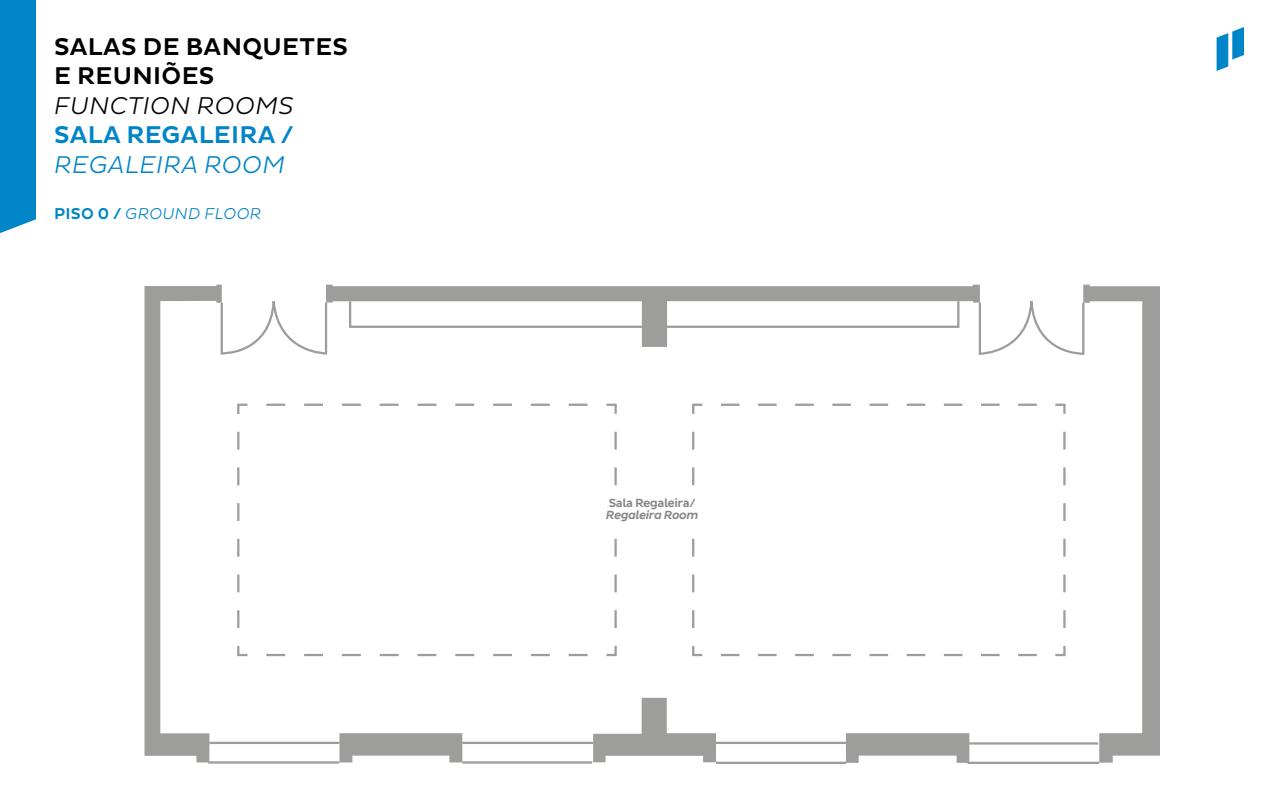
<style>
.page{position:relative;width:1280px;height:800px;background:#fff}
.page>*{position:absolute;margin:0;border:0;box-sizing:border-box;transform-origin:0 0}
.t1{font:500 24.7px/29.6px "Pluto Sans";letter-spacing:.015em;color:#000}
.t2{font:500 24.7px "Pluto Sans";letter-spacing:.015em;color:#0085c8}
.t3{font:italic 300 24.7px "Pluto Sans";letter-spacing:.015em;color:#000}
.t4{font:italic 300 24.7px "Pluto Sans";letter-spacing:.015em;color:#0085c8}
.t5{font:italic 300 16px "Pluto Sans";letter-spacing:.015em;color:#0085c8}
.t6{font:500 12px "Pluto Sans";letter-spacing:-.04em;color:#878787}
.t7{font:italic 500 12px "Pluto Sans";letter-spacing:-.04em;color:#878787}
.s1{font-weight:500;font-style:normal}
</style>
<div class="page">
<div style="left:0;top:0;width:36px;height:233px;background:#0085c8"></div>
<svg style="left:1217px;top:27px;width:27px;height:44px"></svg>
<svg style="left:145px;top:285px;width:77px;height:477px"></svg>
<svg style="left:326px;top:285px;width:654px;height:14px;background:#a5a5a4"></svg>
<svg style="left:1083px;top:285px;width:77px;height:478px"></svg>
<svg style="left:206px;top:299px;width:896px;height:465px"></svg>
<svg style="left:257px;top:654px;width:331px;height:2px"></svg>
<svg style="left:236px;top:644px;width:14px;height:13px"></svg>
<svg style="left:237px;top:423px;width:2px;height:205px"></svg>
<svg style="left:236px;top:402px;width:14px;height:14px"></svg>
<svg style="left:266px;top:404px;width:331px;height:2px"></svg>
<svg style="left:604px;top:402px;width:14px;height:14px"></svg>
<svg style="left:614px;top:432px;width:3px;height:205px"></svg>
<svg style="left:1053px;top:644px;width:14px;height:13px"></svg>
<svg style="left:712px;top:654px;width:325px;height:2px"></svg>
<svg style="left:691px;top:644px;width:14px;height:13px"></svg>
<svg style="left:692px;top:423px;width:2px;height:205px"></svg>
<svg style="left:691px;top:402px;width:14px;height:14px"></svg>
<svg style="left:721px;top:404px;width:325px;height:2px"></svg>
<svg style="left:1053px;top:402px;width:14px;height:14px"></svg>
<svg style="left:1063px;top:432px;width:3px;height:205px"></svg>
<svg style="left:219px;top:299px;width:867px;height:57px"></svg>
<div style="left:556px;top:486px;width:193px;height:45px;background:#fff"></div>
<p class="t1" style="left:54px;top:32px;width:295px">SALAS DE BANQUETES<br>E REUNIÕES</p>
<p class="t3" style="left:54px;top:91px;width:241px">FUNCTION ROOMS</p>
<p class="t2" style="left:54px;top:121px;width:241px">SALA REGALEIRA /</p>
<p class="t4" style="left:54px;top:151px;width:233px">REGALEIRA ROOM</p>
<p class="t5" style="left:54px;top:204px;width:209px"><span class="s1">PISO 0 /</span> GROUND FLOOR</p>
<p class="t6" style="left:609px;top:496px;width:88px">Sala Regaleira/</p>
<p class="t7" style="left:606px;top:508px;width:94px">Regaleira Room</p>
</div>
